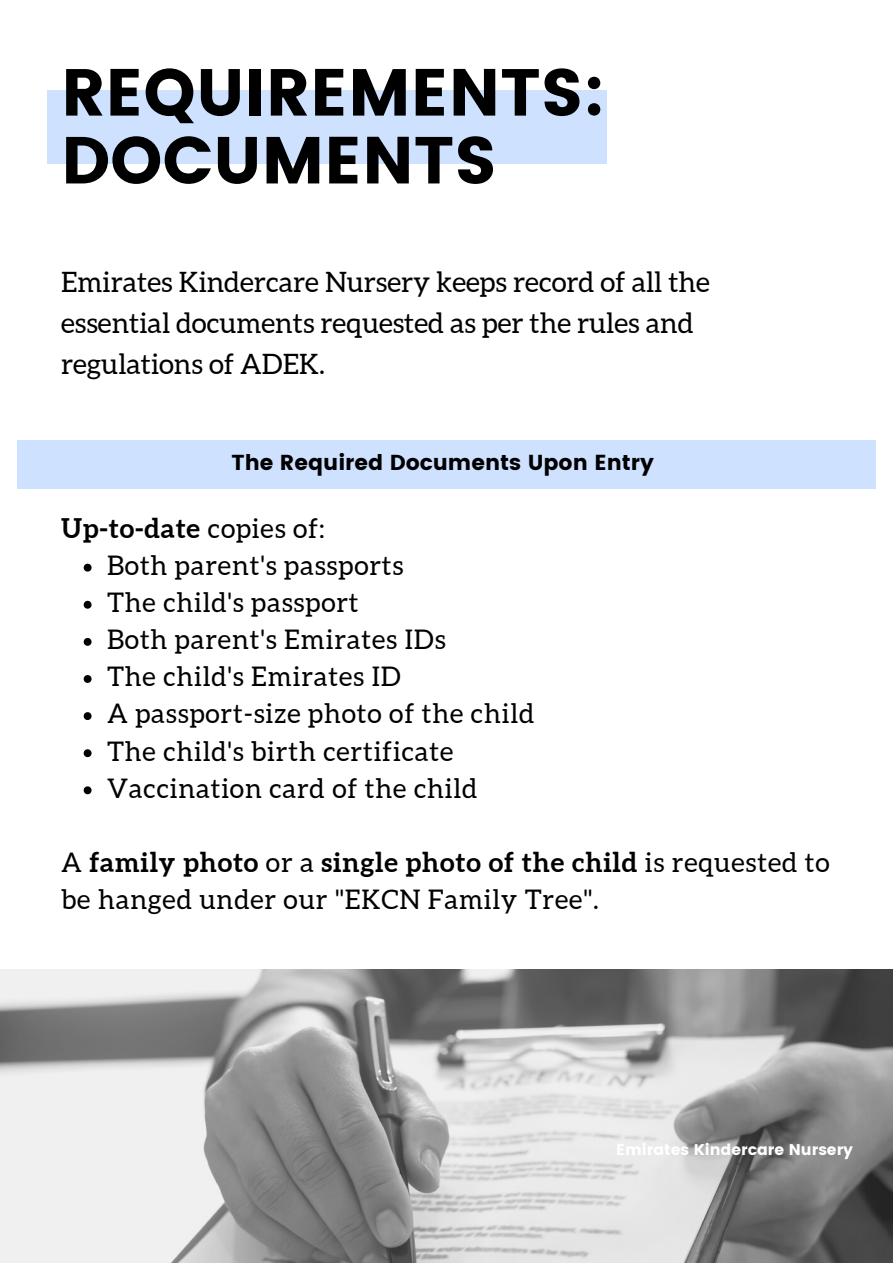
<style>
.page{position:relative;width:893px;height:1264px;background:#fff}
.page>*{position:absolute;margin:0;border:0;box-sizing:border-box;transform-origin:0 0}
.t1{font:66.3px/67.8px "Poppins";color:#000}
.t2{font:28.05px/41px "Aleo";color:#000}
.t3{font:27px/37px "Aleo";letter-spacing:.03em;color:#000}
.t4{font:700 27px "Aleo";letter-spacing:.03em;color:#000}
.t5{font:21.6px "Poppins";color:#000}
.t6{font:15.45px "Poppins";color:#fff}
.s1{font-weight:400}
.s2{font-weight:700}
</style>
<div class="page">
<div style="left:17px;top:441px;width:858px;height:48px;background:#cee1ff"></div>
<div style="left:47px;top:91px;width:559px;height:73px;background:#cee1ff"></div>
<img style="left:0;top:969px;width:892px;height:293px">
<svg style="left:84px;top:563px;width:8px;height:8px"></svg>
<svg style="left:84px;top:601px;width:8px;height:7px"></svg>
<svg style="left:84px;top:638px;width:8px;height:7px"></svg>
<svg style="left:84px;top:675px;width:8px;height:8px"></svg>
<svg style="left:84px;top:712px;width:8px;height:8px"></svg>
<svg style="left:84px;top:749px;width:8px;height:8px"></svg>
<svg style="left:84px;top:786px;width:8px;height:8px"></svg>
<p class="t1" style="left:61px;top:59px;width:545px">REQUIREMENTS:<br>DOCUMENTS</p>
<p class="t2" style="left:61px;top:261px;width:650px">Emirates Kindercare Nursery keeps record of all the essential documents requested as per the rules and regulations of ADEK.</p>
<p class="t5" style="left:231px;top:450px;width:424px">The Required Documents Upon Entry</p>
<p class="t4" style="left:61px;top:512px;width:265px">Up-to-date <span class="s1">copies of:</span></p>
<p class="t3" style="left:107px;top:546px;width:298px">Both parent's passports</p>
<p class="t3" style="left:107px;top:584px;width:253px">The child's passport</p>
<p class="t3" style="left:107px;top:621px;width:340px">Both parent's Emirates IDs</p>
<p class="t3" style="left:107px;top:658px;width:295px">The child's Emirates ID</p>
<p class="t3" style="left:107px;top:695px;width:428px">A passport-size photo of the child</p>
<p class="t3" style="left:107px;top:732px;width:348px">The child's birth certificate</p>
<p class="t3" style="left:107px;top:769px;width:371px">Vaccination card of the child</p>
<p class="t3" style="left:61px;top:843px;width:770px">A <span class="s2">family photo</span> or a <span class="s2">single photo of the child</span> is requested to be hanged under our "EKCN Family Tree".</p>
<p class="t6" style="left:616px;top:1140px;width:238px">Emirates Kindercare Nursery</p>
</div>
